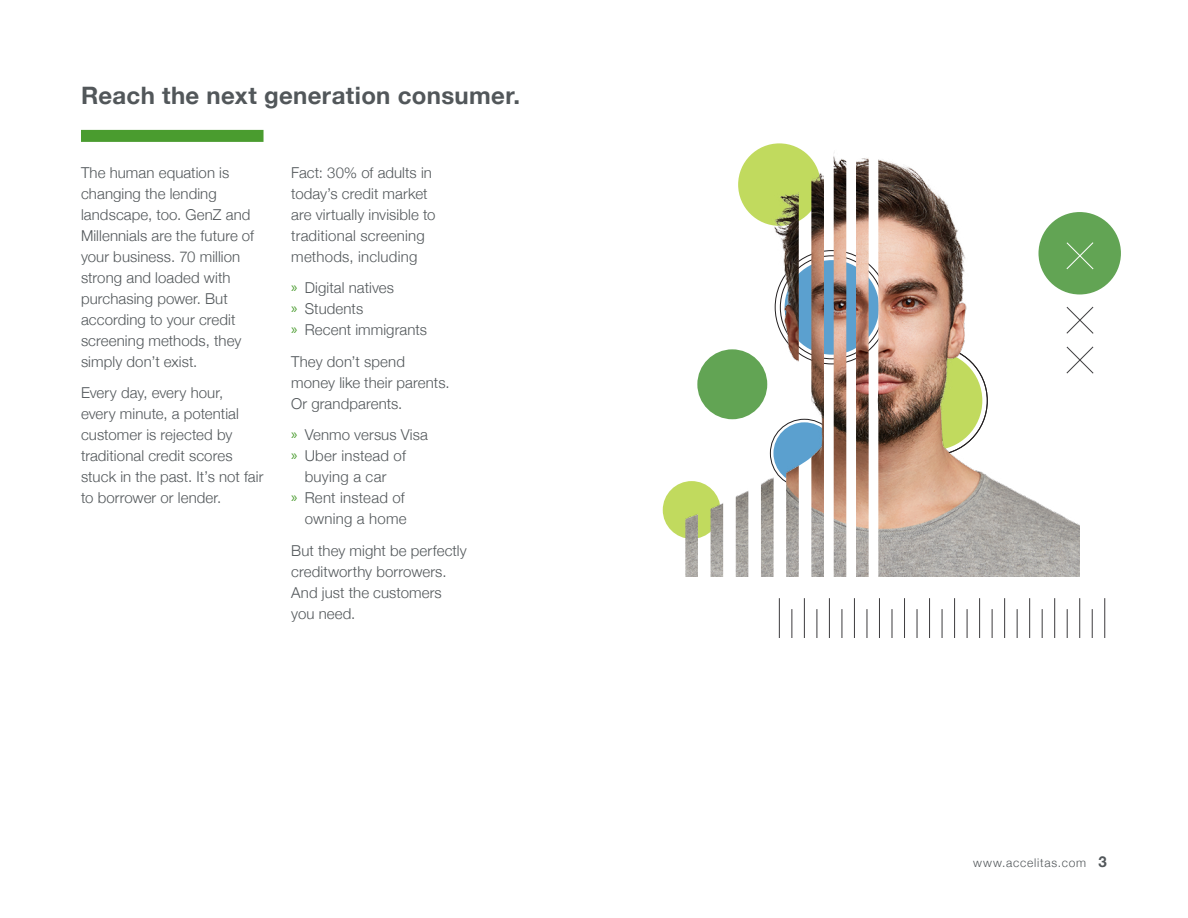
<style>
.page{position:relative;width:1188px;height:918px;background:#fff}
.page>*{position:absolute;margin:0;border:0;box-sizing:border-box;transform-origin:0 0}
.t1{font:700 24px "Helvetica Neue";letter-spacing:.015em;color:#52575a}
.t2{font:300 15px/21px "Helvetica Neue";letter-spacing:.005em;color:#52575a}
.t3{font:300 12px "Helvetica Neue";letter-spacing:.065em;color:#52575a}
.s1{font-family:"Myriad Pro";font-weight:400;color:#4a9c2f}
.s2{font-weight:700;font-size:15px}
</style>
<div class="page">
<div style="left:81px;top:130px;width:183px;height:12px;background:#4a9c2f"></div>
<div style="left:1039px;top:212px;width:82px;height:82px;background:#62a454;border-radius:50%"></div>
<div style="left:663px;top:481px;width:58px;height:58px;background:#c1da5e;border-radius:50%"></div>
<img style="left:685px;top:147px;width:395px;height:430px">
<hr style="left:1104px;top:598px;width:1px;height:39px;background:#414042">
<svg style="left:1092px;top:609px;width:1px;height:28px"></svg>
<hr style="left:1079px;top:598px;width:1px;height:39px;background:#414042">
<svg style="left:1067px;top:609px;width:1px;height:28px"></svg>
<hr style="left:1054px;top:598px;width:1px;height:39px;background:#414042">
<svg style="left:1042px;top:609px;width:1px;height:28px"></svg>
<hr style="left:1029px;top:598px;width:1px;height:39px;background:#414042">
<svg style="left:1017px;top:609px;width:1px;height:28px"></svg>
<hr style="left:1004px;top:598px;width:1px;height:39px;background:#414042">
<svg style="left:992px;top:609px;width:1px;height:28px"></svg>
<hr style="left:979px;top:598px;width:1px;height:39px;background:#414042">
<svg style="left:967px;top:609px;width:1px;height:28px"></svg>
<hr style="left:954px;top:598px;width:1px;height:39px;background:#414042">
<svg style="left:942px;top:609px;width:1px;height:28px"></svg>
<hr style="left:929px;top:598px;width:1px;height:39px;background:#414042">
<svg style="left:917px;top:609px;width:1px;height:28px"></svg>
<hr style="left:904px;top:598px;width:1px;height:39px;background:#414042">
<hr style="left:891px;top:609px;width:2px;height:28px;background:#414042">
<hr style="left:879px;top:598px;width:1px;height:39px;background:#414042">
<svg style="left:866px;top:609px;width:1px;height:28px"></svg>
<hr style="left:854px;top:598px;width:1px;height:39px;background:#414042">
<svg style="left:841px;top:609px;width:1px;height:28px"></svg>
<hr style="left:829px;top:598px;width:1px;height:39px;background:#414042">
<svg style="left:816px;top:609px;width:1px;height:28px"></svg>
<hr style="left:804px;top:598px;width:1px;height:39px;background:#414042">
<svg style="left:791px;top:609px;width:1px;height:28px"></svg>
<hr style="left:779px;top:598px;width:1px;height:39px;background:#414042">
<svg style="left:1065px;top:241px;width:29px;height:29px"></svg>
<svg style="left:1065px;top:306px;width:29px;height:29px"></svg>
<svg style="left:1065px;top:345px;width:29px;height:30px"></svg>
<h1 class="t1" style="left:81px;top:77px;width:441px">Reach the next generation consumer.</h1>
<p class="t2" style="left:81px;top:161px;width:175px">The human equation is changing the lending landscape, too. GenZ and<br>Millennials are the future of your business. 70 million strong and loaded with purchasing power. But according to your credit screening methods, they simply don’t exist.</p>
<p class="t2" style="left:81px;top:381px;width:184px">Every day, every hour,<br>every minute, a potential customer is rejected by traditional credit scores stuck in the past. It’s not fair to borrower or lender.</p>
<p class="t2" style="left:291px;top:161px;width:146px">Fact: 30% of adults in today’s credit market are virtually invisible to traditional screening methods, including</p>
<p class="t2" style="left:291px;top:276px;width:137px"><span class="s1">»</span> Digital natives<br><span class="s1">»</span> Students<br><span class="s1">»</span> Recent immigrants</p>
<p class="t2" style="left:291px;top:350px;width:160px">They don’t spend money like their parents.<br>Or grandparents.</p>
<p class="t2" style="left:291px;top:423px;width:138px"><span class="s1">»</span> Venmo versus Visa</p>
<p class="t2" style="left:291px;top:444px;width:116px"><span class="s1">»</span> Uber instead of</p>
<p class="t2" style="left:305px;top:465px;width:83px">buying a car</p>
<p class="t2" style="left:291px;top:486px;width:115px"><span class="s1">»</span> Rent instead of</p>
<p class="t2" style="left:305px;top:507px;width:103px">owning a home</p>
<p class="t2" style="left:291px;top:539px;width:177px">But they might be perfectly creditworthy borrowers.<br>And just the customers you need.</p>
<p class="t3" style="left:973px;top:853px;width:135px">www.accelitas.com <span class="s2">3</span></p>
</div>
